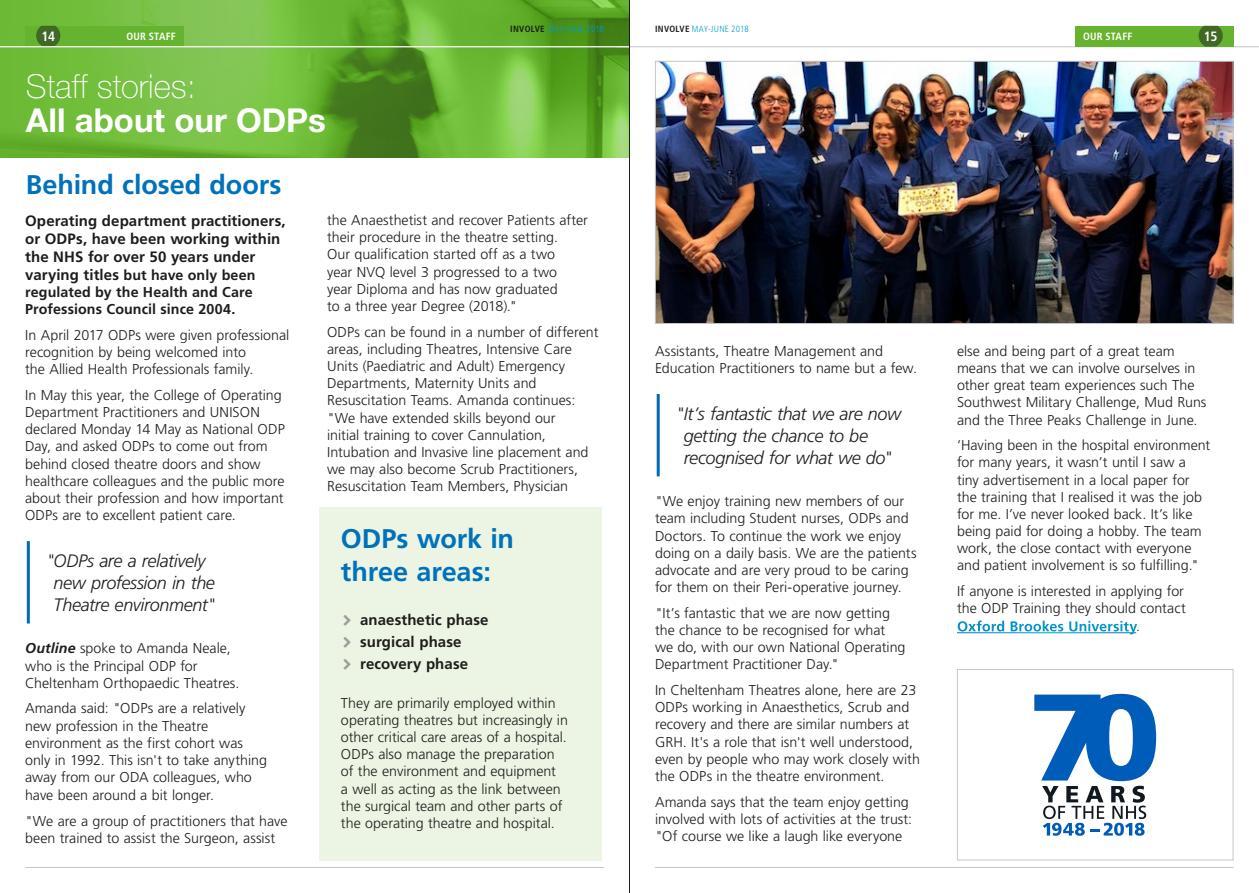
<style>
.page{position:relative;width:1259px;height:893px;background:#fff}
.page>*{position:absolute;margin:0;border:0;box-sizing:border-box;transform-origin:0 0}
.t1{font:700 33px "Helvetica Neue";color:#fff}
.t2{font:100 33px "Helvetica Neue";color:#fff}
.t3{font:700 27px/32.5px "Frutiger LT Std";letter-spacing:-.005em;color:#0072bb}
.t4{font:italic 300 18px/21.8px "Frutiger LT Std";letter-spacing:-.02em;color:#1d1d1b;text-align:center}
.t5{font:700 15px/18.1px "Frutiger LT Std";letter-spacing:.005em;color:#1d1d1b}
.t6{font:300 14.25px/17.1px "Frutiger LT Std";color:#1d1d1b}
.t7{font:700 14.25px/17.1px "Frutiger LT Std";letter-spacing:.005em;color:#1d1d1b}
.t8{font:700 condensed 13.5px "Frutiger LT Std";color:#fff}
.t9{font:700 condensed 10.5px "Frutiger LT Std";letter-spacing:.02em;color:#fff}
.t10{font:300 condensed 9px "Frutiger LT Std";letter-spacing:.03em;color:#009dcc}
.s1{font-weight:700;color:#1d1d1b}
.s2{font-size:15px}
.s3{font-weight:700;font-style:italic}
.s4{font-weight:700;color:#fff}
</style>
<div class="page">
<img style="left:0;top:0;width:629px;height:157px">
<hr style="left:617px;top:47px;width:642px;height:1px;background:#c6c6c6">
<div style="left:1074px;top:26px;width:159px;height:21px;background:#65b32e"></div>
<svg style="left:1198px;top:26px;width:24px;height:21px"></svg>
<hr style="left:655px;top:867px;width:578px;height:1px;background:#c6c6c6">
<div style="left:26px;top:26px;width:158px;height:21px;background:#65b32e"></div>
<svg style="left:36px;top:26px;width:24px;height:21px"></svg>
<hr style="left:26px;top:867px;width:578px;height:1px;background:#c6c6c6">
<hr style="left:27px;top:541px;width:3px;height:82px;background:#006ab4">
<hr style="left:0;top:47px;width:629px;height:1px;background:#fff">
<hr style="left:656px;top:394px;width:3px;height:82px;background:#006ab4">
<img style="left:657px;top:63px;width:574px;height:259px">
<div style="left:655px;top:61px;width:578px;height:263px;border:1px solid #c6c6c6"></div>
<svg style="left:1034px;top:694px;width:122px;height:142px"></svg>
<div style="left:957px;top:669px;width:276px;height:191px;border:1px solid #c6c6c6"></div>
<div style="left:320px;top:507px;width:282px;height:353px;background:#ecf4e3"></div>
<hr style="left:629px;top:0;width:1px;height:893px;background:#1d1d1b">
<p class="t8" style="left:41px;top:29px;width:15px">14</p>
<p class="t9" style="left:126px;top:30px;width:51px">OUR STAFF</p>
<h1 class="t2" style="left:26px;top:67px;width:171px">Staff stories:</h1>
<h1 class="t1" style="left:26px;top:100px;width:302px">All about our ODPs</h1>
<h2 class="t3" style="left:26px;top:168px;width:257px">Behind closed doors</h2>
<p class="t10" style="left:510px;top:24px;width:95px"><span class="s1">INVOLVE</span> MAY-JUNE 2018</p>
<p class="t5" style="left:25px;top:211px;width:262px">Operating department practitioners, or ODPs, have been working within the NHS for over 50 years under</p>
<p class="t7" style="left:25px;top:266px;width:232px"><span class="s2">varying titles</span> but have only been regulated by the Health and Care<br>Professions Council since 2004.</p>
<p class="t6" style="left:25px;top:327px;width:266px">In April 2017 ODPs were given professional recognition by being welcomed into<br>the Allied Health Professionals family.</p>
<p class="t6" style="left:25px;top:387px;width:261px">In May this year, the College of Operating Department Practitioners and UNISON declared Monday 14 May as National ODP Day, and asked ODPs to come out from behind closed theatre doors and show healthcare colleagues and the public more about their profession and how important ODPs are to excellent patient care.</p>
<p class="t4" style="left:46px;top:550px;width:171px">"ODPs are a relatively new profession in the<br>Theatre environment"</p>
<p class="t6" style="left:25px;top:640px;width:216px"><span class="s3">Outline</span> spoke to Amanda Neale, who is the Principal ODP for<br>Cheltenham Orthopaedic Theatres.</p>
<p class="t6" style="left:25px;top:700px;width:243px">Amanda said: "ODPs are a relatively new profession in the Theatre environment as the first cohort was only in 1992. This isn't to take anything away from our ODA colleagues, who have been around a bit longer.</p>
<p class="t6" style="left:25px;top:813px;width:264px">"We are a group of practitioners that have been trained to assist the Surgeon, assist</p>
<p class="t6" style="left:327px;top:212px;width:262px">the Anaesthetist and recover Patients after their procedure in the theatre setting.<br>Our qualification started off as a two<br>year NVQ level 3 progressed to a two<br>year Diploma and has now graduated<br>to a three year Degree (2018)."</p>
<p class="t6" style="left:327px;top:323px;width:273px">ODPs can be found in a number of different areas, including Theatres, Intensive Care Units (Paediatric and Adult) Emergency Departments, Maternity Units and Resuscitation Teams. Amanda continues: "We have extended skills beyond our<br>initial training to cover Cannulation, Intubation and Invasive line placement and we may also become Scrub Practitioners, Resuscitation Team Members, Physician</p>
<h2 class="t3" style="left:341px;top:523px;width:175px">ODPs work in three areas:</h2>
<p class="t5" style="left:360px;top:608px;width:130px;line-height:22.4px">anaesthetic phase surgical phase recovery phase</p>
<p class="t6" style="left:341px;top:694px;width:228px">They are primarily employed within operating theatres but increasingly in other critical care areas of a hospital.<br>ODPs also manage the preparation of the environment and equipment<br>a well as acting as the link between the surgical team and other parts of the operating theatre and hospital.</p>
<p class="t10" style="left:655px;top:24px;width:95px"><span class="s1">INVOLVE</span> MAY-JUNE 2018</p>
<p class="t9" style="left:1083px;top:30px;width:51px">OUR STAFF</p>
<p class="t8" style="left:1203px;top:29px;width:15px">15</p>
<p class="t6" style="left:655px;top:343px;width:263px">Assistants, Theatre Management and<br>Education Practitioners to name but a few.</p>
<p class="t4" style="left:683px;top:403px;width:219px;text-align:left;text-indent:-7px">"It’s fantastic that we are now getting the chance to be recognised for what we do"</p>
<p class="t6" style="left:655px;top:493px;width:263px">"We enjoy training new members of our team including Student nurses, ODPs and Doctors. To continue the work we enjoy doing on a daily basis. We are the patients advocate and are very proud to be caring for them on their Peri-operative journey.</p>
<p class="t6" style="left:655px;top:605px;width:252px">"It’s fantastic that we are now getting the chance to be recognised for what we do, with our own National Operating Department Practitioner Day."</p>
<p class="t6" style="left:655px;top:682px;width:266px">In Cheltenham Theatres alone, here are 23<br>ODPs working in Anaesthetics, Scrub and recovery and there are similar numbers at GRH. It's a role that isn't well understood, even by people who may work closely with the ODPs in the theatre environment.</p>
<p class="t6" style="left:655px;top:793px;width:259px">Amanda says that the team enjoy getting involved with lots of activities at the trust: "Of course we like a laugh like everyone</p>
<p class="t6" style="left:957px;top:343px;width:251px">else and being part of a great team means that we can involve ourselves in other great team experiences such The Southwest Military Challenge, Mud Runs and the Three Peaks Challenge in June.</p>
<p class="t6" style="left:957px;top:437px;width:255px">‘Having been in the hospital environment for many years, it wasn’t until I saw a tiny advertisement in a local paper for the training that I realised it was the job for me. I’ve never looked back. It’s like being paid for doing a hobby. The team work, the close contact with everyone and patient involvement is so fulfilling."</p>
<p class="t6" style="left:957px;top:583px;width:230px;line-height:17.5px">If anyone is interested in applying for the ODP Training they should contact<br><span class="s4">Oxford Brookes University</span>.</p>
</div>
